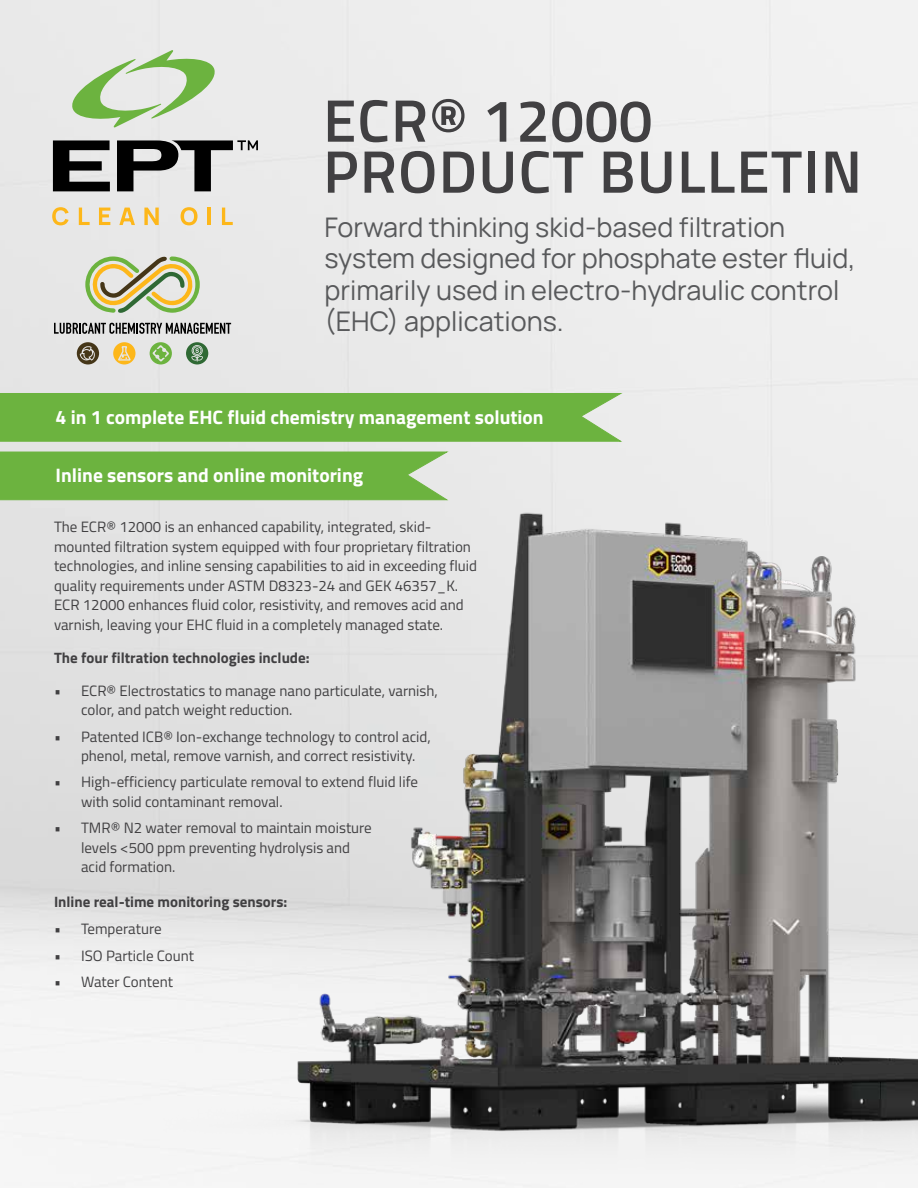
<style>
.page{position:relative;width:918px;height:1188px;background:#fff}
.page>*{position:absolute;margin:0;border:0;box-sizing:border-box;transform-origin:0 0}
.t1{font:600 60px/51px "Titillium Web";letter-spacing:.02em;color:#414042}
.t2{font:200 27px/31.5px "Manrope";color:#58595b}
.t3{font:700 19.5px "Titillium Web";color:#fff}
.t4{font:15px/19.5px "Titillium Web";color:#414042}
.t5{font:700 15px "Titillium Web";color:#414042}
</style>
<div class="page">
<img style="left:0;top:0;width:918px;height:1188px">
<svg style="left:52px;top:207px;width:17px;height:18px"></svg>
<svg style="left:79px;top:208px;width:11px;height:17px"></svg>
<svg style="left:99px;top:208px;width:11px;height:17px"></svg>
<svg style="left:119px;top:208px;width:16px;height:17px"></svg>
<svg style="left:144px;top:208px;width:15px;height:17px"></svg>
<svg style="left:181px;top:207px;width:17px;height:18px"></svg>
<hr style="left:207px;top:208px;width:4px;height:17px;background:#fdb71a">
<svg style="left:222px;top:208px;width:11px;height:17px"></svg>
<svg style="left:69px;top:50px;width:149px;height:78px;background:#c7dabb"></svg>
<svg style="left:53px;top:140px;width:57px;height:51px;background:#505050"></svg>
<svg style="left:117px;top:140px;width:141px;height:51px;background:#868686"></svg>
<svg style="left:0;top:451px;width:450px;height:50px;background:#73b649"></svg>
<div style="left:0;top:393px;width:623px;height:49px;background:#6cb33f"></div>
<img style="left:163px;top:477px;width:755px;height:697px">
<svg style="left:85px;top:256px;width:115px;height:57px;background:#c4c699"></svg>
<svg style="left:54px;top:323px;width:177px;height:11px;background:#797979"></svg>
<svg style="left:77px;top:342px;width:22px;height:22px"></svg>
<svg style="left:186px;top:342px;width:22px;height:22px"></svg>
<svg style="left:113px;top:342px;width:22px;height:22px"></svg>
<svg style="left:150px;top:342px;width:22px;height:22px"></svg>
<h1 class="t1" style="left:323px;top:92px;width:540px">ECR® 12000<br>PRODUCT BULLETIN</h1>
<h2 class="t2" style="left:324px;top:210px;width:533px">Forward thinking skid-based filtration system designed for phosphate ester fluid, primarily used in electro-hydraulic control (EHC) applications.</h2>
<h3 class="t3" style="left:56px;top:402px;width:490px">4 in 1 complete EHC fluid chemistry management solution</h3>
<h3 class="t3" style="left:56px;top:461px;width:309px">Inline sensors and online monitoring</h3>
<p class="t4" style="left:54px;top:517px;width:425px">The ECR® 12000 is an enhanced capability, integrated, skid&shy;mounted filtration system equipped with four proprietary filtration technologies, and inline sensing capabilities to aid in exceeding fluid quality requirements under ASTM D8323-24 and GEK 46357_K.<br>ECR 12000 enhances fluid color, resistivity, and removes acid and varnish, leaving your EHC fluid in a completely managed state.</p>
<p class="t5" style="left:54px;top:646px;width:257px">The four filtration technologies include:</p>
<p class="t4" style="left:81px;top:680px;width:358px;text-indent:-27px">• ECR® Electrostatics to manage nano particulate, varnish, color, and patch weight reduction.</p>
<p class="t4" style="left:81px;top:726px;width:351px;text-indent:-27px">• Patented ICB® Ion-exchange technology to control acid, phenol, metal, remove varnish, and correct resistivity.</p>
<p class="t4" style="left:81px;top:772px;width:339px;text-indent:-27px">• High-efficiency particulate removal to extend fluid life with solid contaminant removal.</p>
<p class="t4" style="left:81px;top:817px;width:292px;text-indent:-27px">• TMR® N2 water removal to maintain moisture levels &lt;500 ppm preventing hydrolysis and acid formation.</p>
<p class="t5" style="left:54px;top:891px;width:235px">Inline real-time monitoring sensors:</p>
<p class="t4" style="left:54px;top:919px;width:109px">• Temperature</p>
<p class="t4" style="left:54px;top:945px;width:142px">• ISO Particle Count</p>
<p class="t4" style="left:54px;top:971px;width:120px">• Water Content</p>
</div>
